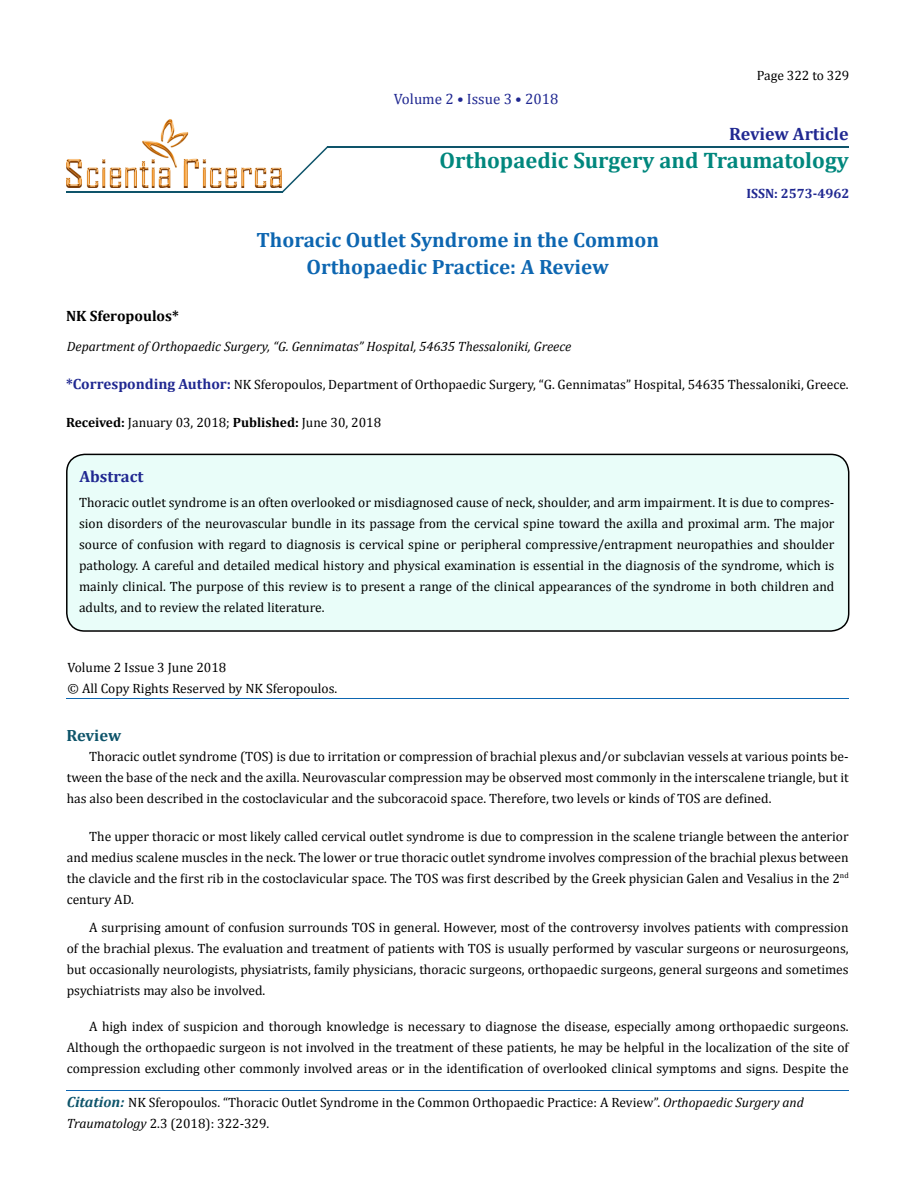
<style>
.page{position:relative;width:917px;height:1190px;background:#fff}
.page>*{position:absolute;margin:0;border:0;box-sizing:border-box;transform-origin:0 0}
.t1{font:700 22.5px "Cambria";color:#00877d}
.t2{font:700 20.85px/27px "Cambria";color:#0d66b1;text-align:center}
.t3{font:700 18px "Cambria";color:#202891}
.t4{font:700 16.35px "Cambria";color:#202891}
.t5{font:700 16.35px "Cambria";letter-spacing:-.01em;color:#0e546a}
.t6{font:15px "Cambria";color:#202891}
.t7{font:700 15px "Cambria";color:#000}
.t8{font:13.5px/21px "Cambria";color:#000;text-align:justify}
.t9{font:italic 13.5px "Cambria";color:#000}
.t10{font:700 13.5px "Cambria";color:#202891}
.s1{font-weight:700;font-size:14.85px;color:#202891}
.s2{font-weight:700}
.s3{font-weight:700;font-style:italic;font-size:14.85px;color:#0e546a}
.s4{font-style:italic}
</style>
<div class="page">
<div style="left:67px;top:454px;width:781px;height:177px;background:#e9fdf9;border-radius:18px"></div>
<div style="left:66px;top:453px;width:783px;height:178px;border:2px solid #000;border-radius:18px"></div>
<hr style="left:327px;top:146px;width:521px;height:2px;background:#0e546a">
<hr style="left:67px;top:191px;width:216px;height:2px;background:#0e546a">
<svg style="left:282px;top:146px;width:46px;height:47px"></svg>
<hr style="left:67px;top:1090px;width:781px;height:1px;background:#0d66b1">
<hr style="left:67px;top:698px;width:781px;height:1px;background:#0d66b1">
<img style="left:67px;top:119px;width:215px;height:68px">
<p class="t6" style="left:394px;top:90px;width:166px">Volume 2 • Issue 3 • 2018</p>
<p class="t8" style="left:756px;top:64px;width:94px">Page 322 to 329</p>
<h3 class="t3" style="left:729px;top:123px;width:121px">Review Article</h3>
<h1 class="t1" style="left:439px;top:147px;width:411px">Orthopaedic Surgery and Traumatology</h1>
<h2 class="t2" style="left:256px;top:225px;width:404px">Thoracic Outlet Syndrome in the Common<br>Orthopaedic Practice: A Review</h2>
<p class="t7" style="left:66px;top:306px;width:114px">NK Sferopoulos*</p>
<p class="t9" style="left:67px;top:338px;width:506px">Department of Orthopaedic Surgery, “G. Gennimatas” Hospital, 54635 Thessaloniki, Greece</p>
<p class="t10" style="left:746px;top:186px;width:104px">ISSN: 2573-4962</p>
<p class="t8" style="left:66px;top:374px;width:784px"><span class="s1">*Corresponding Author:</span> NK Sferopoulos, Department of Orthopaedic Surgery, “G. Gennimatas” Hospital, 54635 Thessaloniki, Greece.</p>
<p class="t8" style="left:66px;top:412px;width:316px"><span class="s2">Received:</span> January 03, 2018; <span class="s2">Published:</span> June 30, 2018</p>
<p class="t4" style="left:80px;top:466px;width:65px">Abstract</p>
<p class="t8" style="left:79px;top:492px;width:757px">Thoracic outlet syndrome is an often overlooked or misdiagnosed cause of neck, shoulder, and arm impairment. It is due to compres&shy;sion disorders of the neurovascular bundle in its passage from the cervical spine toward the axilla and proximal arm. The major source of confusion with regard to diagnosis is cervical spine or peripheral compressive/entrapment neuropathies and shoulder pathology. A careful and detailed medical history and physical examination is essential in the diagnosis of the syndrome, which is mainly clinical. The purpose of this review is to present a range of the clinical appearances of the syndrome in both children and adults, and to review the related literature.</p>
<p class="t8" style="left:67px;top:656px;width:271px">Volume 2 Issue 3 June 2018<br>© All Copy Rights Reserved by NK Sferopoulos.</p>
<p class="t5" style="left:66px;top:725px;width:56px">Review</p>
<p class="t8" style="left:67px;top:746px;width:783px;text-indent:23px">Thoracic outlet syndrome (TOS) is due to irritation or compression of brachial plexus and/or subclavian vessels at various points be&shy;tween the base of the neck and the axilla. Neurovascular compression may be observed most commonly in the interscalene triangle, but it has also been described in the costoclavicular and the subcoracoid space. Therefore, two levels or kinds of TOS are defined.</p>
<p class="t8" style="left:67px;top:825px;width:783px;text-indent:23px">The upper thoracic or most likely called cervical outlet syndrome is due to compression in the scalene triangle between the anterior and medius scalene muscles in the neck. The lower or true thoracic outlet syndrome involves compression of the brachial plexus between the clavicle and the first rib in the costoclavicular space. The TOS was first described by the Greek physician Galen and Vesalius in the 2<sup>nd </sup>century AD.</p>
<p class="t8" style="left:67px;top:917px;width:783px;text-indent:23px">A surprising amount of confusion surrounds TOS in general. However, most of the controversy involves patients with compression of the brachial plexus. The evaluation and treatment of patients with TOS is usually performed by vascular surgeons or neurosurgeons, but occasionally neurologists, physiatrists, family physicians, thoracic surgeons, orthopaedic surgeons, general surgeons and sometimes psychiatrists may also be involved.</p>
<p class="t8" style="left:67px;top:1016px;width:783px;text-indent:23px">A high index of suspicion and thorough knowledge is necessary to diagnose the disease, especially among orthopaedic surgeons.<br>Although the orthopaedic surgeon is not involved in the treatment of these patients, he may be helpful in the localization of the site of compression excluding other commonly involved areas or in the identification of overlooked clinical symptoms and signs. Despite the</p>
<p class="t8" style="left:67px;top:1092px;width:738px"><span class="s3">Citation:</span> NK Sferopoulos. “Thoracic Outlet Syndrome in the Common Orthopaedic Practice: A Review”. <span class="s4">Orthopaedic Surgery and<br>Traumatology</span> 2.3 (2018): 322-329.</p>
</div>
